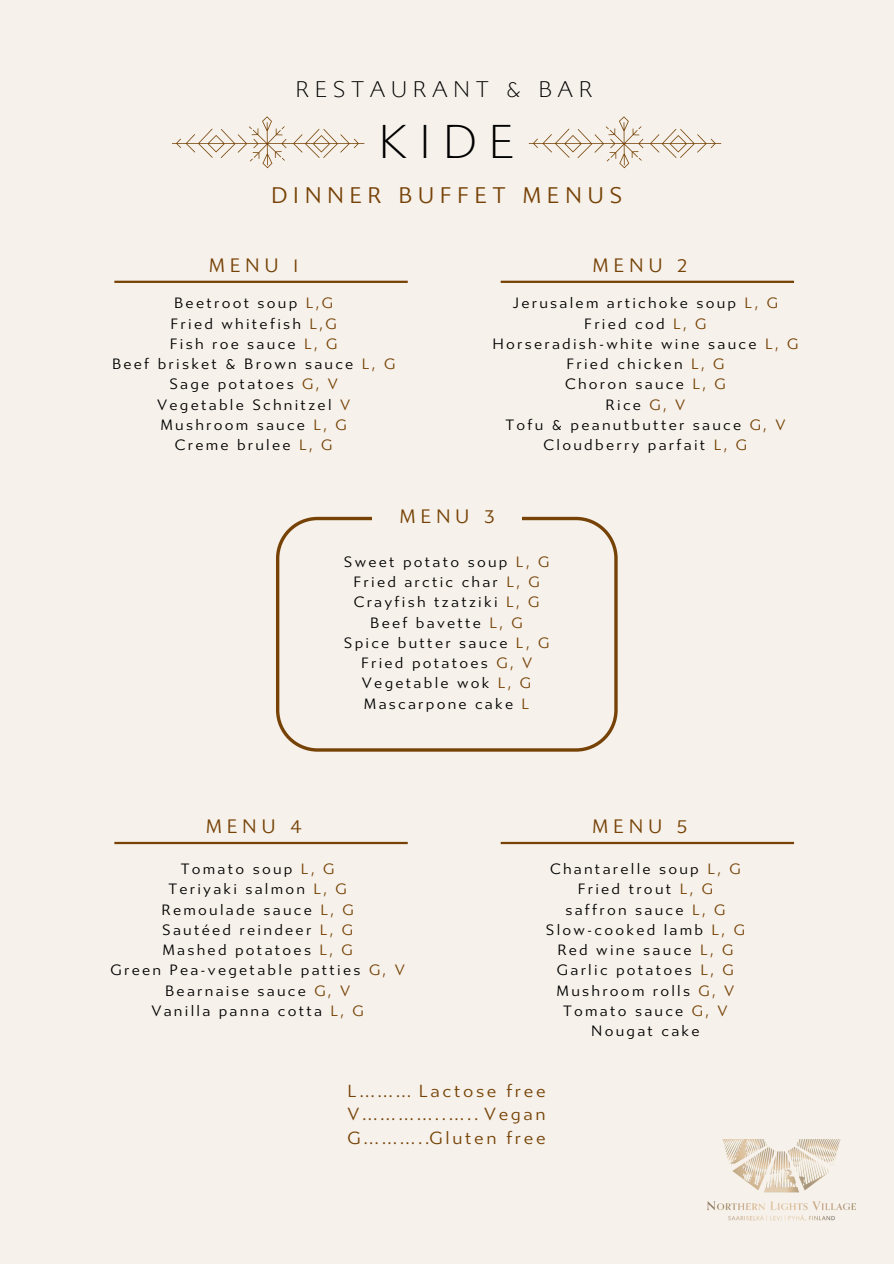
<style>
.page{position:relative;width:894px;height:1264px;background:#fff}
.page>*{position:absolute;margin:0;border:0;box-sizing:border-box;transform-origin:0 0}
.t1{font:300 47.25px "Gibbs";color:#000}
.t2{font:22.5px "Gibbs";letter-spacing:.24em;color:#764206}
.t3{font:300 22.5px "Gibbs";letter-spacing:.24em;color:#000}
.t4{font:19.35px "Gibbs";letter-spacing:.24em;color:#764206}
.t5{font:17.55px "Gibbs";letter-spacing:.15em;color:#764206}
.t6{font:14.85px "Gibbs";letter-spacing:.15em;color:#000}
.s1{color:#764206}
</style>
<div class="page">
<div style="left:0;top:0;width:893px;height:1263px;background:#f6f1ea"></div>
<svg style="left:172px;top:116px;width:192px;height:52px"></svg>
<svg style="left:528px;top:116px;width:192px;height:52px"></svg>
<svg style="left:276px;top:517px;width:341px;height:234px"></svg>
<div style="left:372px;top:490px;width:149px;height:71px;background:#f6f1ea"></div>
<hr style="left:114px;top:281px;width:293px;height:2px;background:#764206">
<img style="left:707px;top:1139px;width:148px;height:81px">
<hr style="left:500px;top:281px;width:293px;height:2px;background:#764206">
<hr style="left:114px;top:841px;width:293px;height:3px;background:#764206">
<hr style="left:500px;top:841px;width:293px;height:3px;background:#764206">
<p class="t3" style="left:295px;top:76px;width:298px">RESTAURANT &amp; BAR</p>
<h2 class="t1" style="left:378px;top:114px;width:138px">KIDE</h2>
<h2 class="t2" style="left:271px;top:182px;width:353px">DINNER BUFFET MENUS</h2>
<h3 class="t4" style="left:209px;top:254px;width:91px">MENU 1</h3>
<p class="t6" style="left:174px;top:294px;width:160px">Beetroot soup <span class="s1">L,G</span></p>
<p class="t6" style="left:170px;top:315px;width:168px">Fried whitefish <span class="s1">L,G</span></p>
<p class="t6" style="left:170px;top:335px;width:169px">Fish roe sauce <span class="s1">L, G</span></p>
<p class="t6" style="left:112px;top:355px;width:285px">Beef brisket &amp; Brown sauce <span class="s1">L, G</span></p>
<p class="t6" style="left:169px;top:375px;width:170px">Sage potatoes <span class="s1">G, V</span></p>
<p class="t6" style="left:157px;top:396px;width:194px">Vegetable Schnitzel <span class="s1">V</span></p>
<p class="t6" style="left:160px;top:416px;width:188px">Mushroom sauce <span class="s1">L, G</span></p>
<p class="t6" style="left:175px;top:436px;width:159px">Creme brulee <span class="s1">L, G</span></p>
<h3 class="t4" style="left:592px;top:254px;width:96px">MENU 2</h3>
<p class="t6" style="left:512px;top:294px;width:267px">Jerusalem artichoke soup <span class="s1">L, G</span></p>
<p class="t6" style="left:584px;top:315px;width:124px">Fried cod <span class="s1">L, G</span></p>
<h3 class="t6" style="left:492px;top:335px;width:307px">Horseradish-white wine sauce <span class="s1">L, G</span></h3>
<p class="t6" style="left:566px;top:355px;width:160px">Fried chicken <span class="s1">L, G</span></p>
<p class="t6" style="left:565px;top:375px;width:162px">Choron sauce <span class="s1">L, G</span></p>
<p class="t6" style="left:605px;top:396px;width:81px">Rice <span class="s1">G, V</span></p>
<p class="t6" style="left:505px;top:416px;width:281px">Tofu &amp; peanutbutter sauce <span class="s1">G, V</span></p>
<p class="t6" style="left:543px;top:436px;width:205px">Cloudberry parfait <span class="s1">L, G</span></p>
<h1 class="t4" style="left:399px;top:504px;width:97px">MENU 3</h1>
<p class="t6" style="left:344px;top:553px;width:207px">Sweet potato soup <span class="s1">L, G</span></p>
<p class="t6" style="left:353px;top:573px;width:188px">Fried arctic char <span class="s1">L, G</span></p>
<p class="t6" style="left:353px;top:593px;width:187px">Crayfish tzatziki <span class="s1">L, G</span></p>
<h3 class="t6" style="left:370px;top:613px;width:154px">Beef bavette <span class="s1">L, G</span></h3>
<p class="t6" style="left:344px;top:634px;width:207px">Spice butter sauce <span class="s1">L, G</span></p>
<p class="t6" style="left:361px;top:654px;width:173px">Fried potatoes <span class="s1">G, V</span></p>
<p class="t6" style="left:362px;top:674px;width:171px">Vegetable wok <span class="s1">L, G</span></p>
<p class="t6" style="left:364px;top:694px;width:167px">Mascarpone cake <span class="s1">L</span></p>
<p class="t4" style="left:205px;top:814px;width:97px">MENU 4</p>
<p class="t4" style="left:592px;top:814px;width:97px">MENU 5</p>
<p class="t6" style="left:181px;top:860px;width:155px">Tomato soup <span class="s1">L, G</span></p>
<p class="t6" style="left:168px;top:880px;width:180px">Teriyaki salmon <span class="s1">L, G</span></p>
<p class="t6" style="left:161px;top:900px;width:194px">Remoulade sauce <span class="s1">L, G</span></p>
<p class="t6" style="left:162px;top:921px;width:192px">Sautéed reindeer <span class="s1">L, G</span></p>
<h3 class="t6" style="left:162px;top:941px;width:192px">Mashed potatoes <span class="s1">L, G</span></h3>
<p class="t6" style="left:110px;top:961px;width:296px">Green Pea-vegetable patties <span class="s1">G, V</span></p>
<p class="t6" style="left:165px;top:981px;width:186px">Bearnaise sauce <span class="s1">G, V</span></p>
<p class="t6" style="left:151px;top:1002px;width:214px">Vanilla panna cotta <span class="s1">L, G</span></p>
<p class="t6" style="left:550px;top:860px;width:192px">Chantarelle soup <span class="s1">L, G</span></p>
<p class="t6" style="left:577px;top:880px;width:137px">Fried trout <span class="s1">L, G</span></p>
<p class="t6" style="left:565px;top:900px;width:161px">saffron sauce <span class="s1">L, G</span></p>
<p class="t6" style="left:545px;top:921px;width:200px">Slow-cooked lamb <span class="s1">L, G</span></p>
<p class="t6" style="left:557px;top:941px;width:178px">Red wine sauce <span class="s1">L, G</span></p>
<p class="t6" style="left:557px;top:961px;width:178px">Garlic potatoes <span class="s1">L, G</span></p>
<h4 class="t6" style="left:556px;top:981px;width:179px">Mushroom rolls <span class="s1">G, V</span></h4>
<p class="t6" style="left:563px;top:1002px;width:166px">Tomato sauce <span class="s1">G, V</span></p>
<p class="t6" style="left:591px;top:1022px;width:110px">Nougat cake</p>
<p class="t5" style="left:347px;top:1080px;width:199px">L……… Lactose free</p>
<p class="t5" style="left:347px;top:1103px;width:199px">V…………..….. Vegan</p>
<p class="t5" style="left:347px;top:1127px;width:199px">G………..Gluten free</p>
</div>
